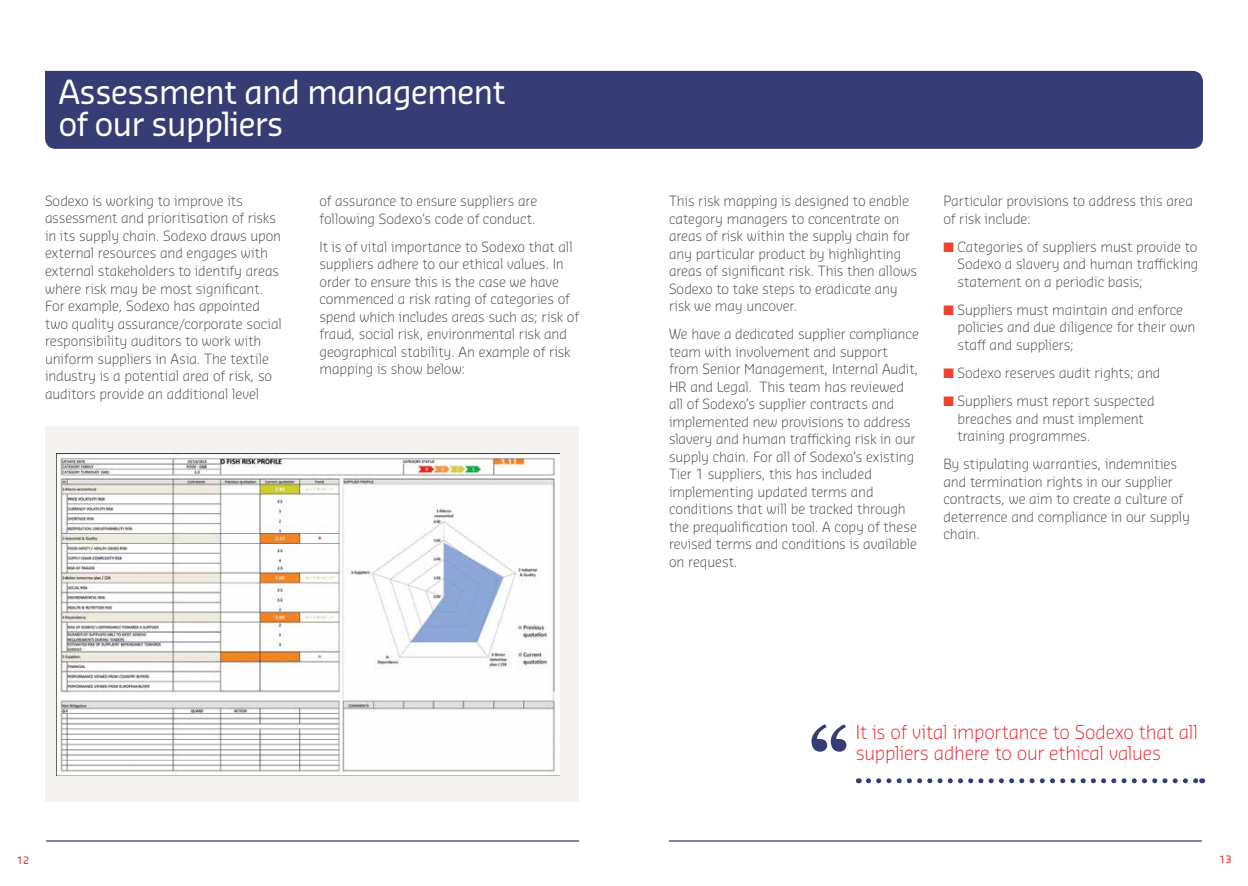
<style>
.page{position:relative;width:1248px;height:886px;background:#fff}
.page>*{position:absolute;margin:0;border:0;box-sizing:border-box;transform-origin:0 0}
.t1{font:700 80px "Georgia";color:#363c74}
.t2{font:32.5px/32.5px "Sansa Pro";letter-spacing:-.03em;color:#fff}
.t3{font:300 18.75px/21.2px "Sansa Pro";letter-spacing:-.01em;color:#ed1d24}
.t4{font:300 13.75px/17.5px "Sansa Pro";letter-spacing:-.005em;color:#414042}
.t5{font:10px "Sansa Pro";color:#ed1d24}
.s1{color:#ef4130}
</style>
<div class="page">
<hr style="left:46px;top:840px;width:533px;height:1px;background:#363c74">
<hr style="left:669px;top:840px;width:532px;height:1px;background:#363c74">
<div style="left:45px;top:426px;width:534px;height:375px;background:#f5f3f0"></div>
<div style="left:45px;top:71px;width:1157px;height:78px;background:#363c74"></div>
<img style="left:57px;top:453px;width:502px;height:323px">
<svg style="left:868px;top:778px;width:334px;height:5px"></svg>
<h2 class="t2" style="left:58px;top:74px;width:449px">Assessment and management of our suppliers</h2>
<p class="t4" style="left:45px;top:192px;width:238px">Sodexo is working to improve its assessment and prioritisation of risks in its supply chain. Sodexo draws upon external resources and engages with external stakeholders to identify areas where risk may be most significant.<br>For example, Sodexo has appointed two quality assurance/corporate social responsibility auditors to work with uniform suppliers in Asia. The textile industry is a potential area of risk, so auditors provide an additional level</p>
<p class="t4" style="left:669px;top:192px;width:249px">This risk mapping is designed to enable category managers to concentrate on areas of risk within the supply chain for any particular product by highlighting areas of significant risk. This then allows Sodexo to take steps to eradicate any risk we may uncover.</p>
<p class="t4" style="left:319px;top:192px;width:219px">of assurance to ensure suppliers are following Sodexo’s code of conduct.</p>
<p class="t4" style="left:319px;top:237px;width:261px">It is of vital importance to Sodexo that all suppliers adhere to our ethical values. In order to ensure this is the case we have commenced a risk rating of categories of spend which includes areas such as; risk of fraud, social risk, environmental risk and geographical stability. An example of risk mapping is show below:</p>
<p class="t4" style="left:669px;top:325px;width:251px">We have a dedicated supplier compliance team with involvement and support from Senior Management, Internal Audit, HR and Legal. This team has reviewed all of Sodexo’s supplier contracts and implemented new provisions to address slavery and human trafficking risk in our supply chain. For all of Sodexo’s existing Tier 1 suppliers, this has included implementing updated terms and conditions that will be tracked through the prequalification tool. A copy of these revised terms and conditions is available on request.</p>
<p class="t4" style="left:943px;top:192px;width:251px">Particular provisions to address this area of risk include:</p>
<p class="t4" style="left:957px;top:237px;width:242px;text-align:justify;text-indent:-14px"><span class="s1">■</span> Categories of suppliers must provide to Sodexo a slavery and human trafficking statement on a periodic basis;</p>
<p class="t4" style="left:957px;top:301px;width:239px;text-indent:-14px"><span class="s1">■</span> Suppliers must maintain and enforce policies and due diligence for their own staff and suppliers;</p>
<p class="t4" style="left:943px;top:364px;width:218px"><span class="s1">■</span> Sodexo reserves audit rights; and</p>
<p class="t4" style="left:957px;top:392px;width:198px;text-indent:-14px"><span class="s1">■</span> Suppliers must report suspected breaches and must implement training programmes.</p>
<p class="t4" style="left:943px;top:455px;width:248px">By stipulating warranties, indemnities and termination rights in our supplier contracts, we aim to create a culture of deterrence and compliance in our supply chain.</p>
<h1 class="t1" style="left:808px;top:696px;width:43px">“</h1>
<h3 class="t3" style="left:855px;top:720px;width:344px">It is of vital importance to Sodexo that all suppliers adhere to our ethical values</h3>
<p class="t5" style="left:17px;top:854px;width:14px">12</p>
<p class="t5" style="left:1218px;top:853px;width:14px">13</p>
</div>
